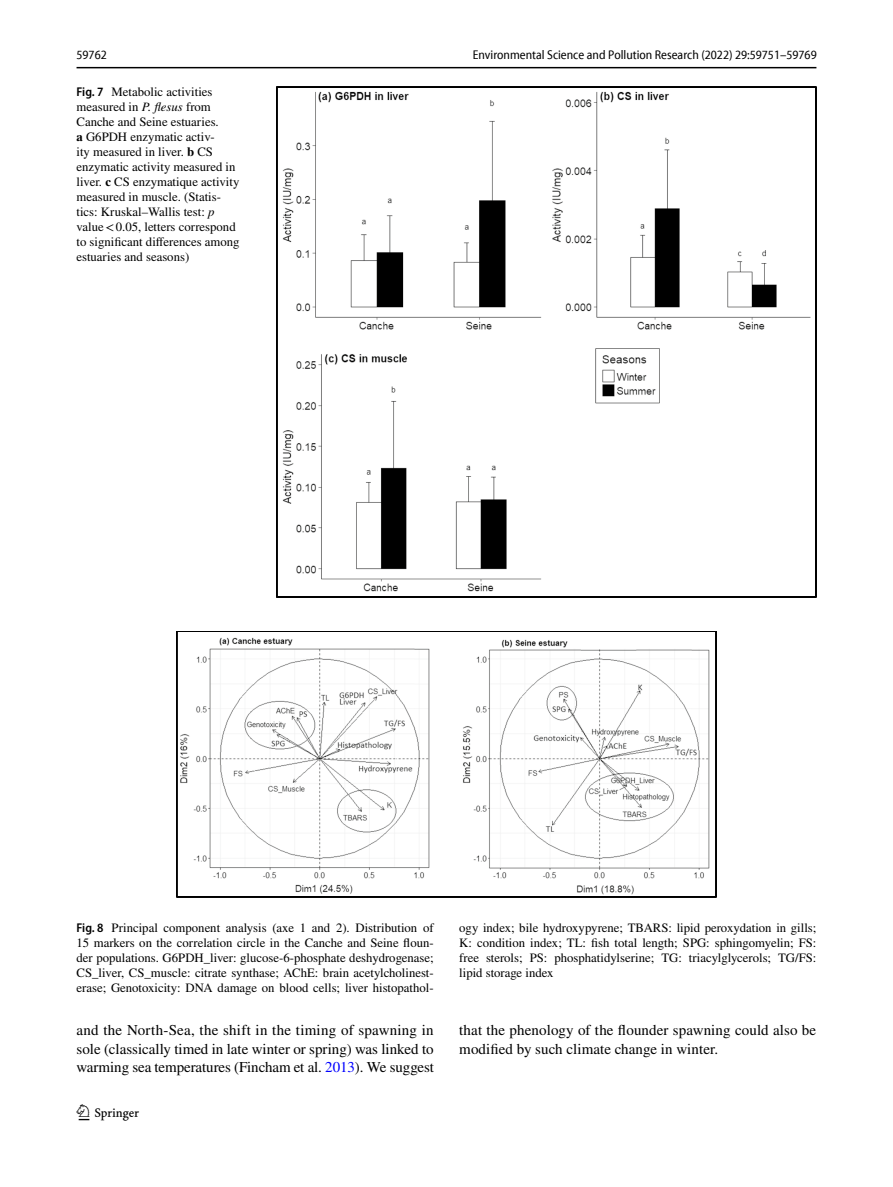
<style>
.page{position:relative;width:893px;height:1187px;background:#fff}
.page>*{position:absolute;margin:0;border:0;box-sizing:border-box;transform-origin:0 0}
.t1{font:22.5px "Springnew Regular 2";color:#000}
.t2{font:15px/18.8px "STIX";letter-spacing:.005em;color:#000;text-align:justify}
.t3{font:12.75px/15px "STIX";color:#000;text-align:justify}
.t4{font:semi-condensed 12.75px "Myriad Pro Unic";color:#000}
.s1{font-family:"Myriad Pro";font-weight:600;font-stretch:semi-condensed}
.s2{font-style:italic}
.s3{font-weight:700}
.s4{color:#00f}
</style>
<div class="page">
<hr style="left:77px;top:67px;width:739px;height:1px;background:#000">
<svg style="left:276px;top:87px;width:540px;height:510px"></svg>
<svg style="left:176px;top:631px;width:540px;height:266px"></svg>
<p class="t4" style="left:76px;top:50px;width:32px">59762</p>
<p class="t4" style="left:473px;top:50px;width:346px">Environmental Science and Pollution Research (2022) 29:59751–59769</p>
<p class="t3" style="left:77px;top:85px;width:165px;text-align:left"><span class="s1">Fig. 7</span> Metabolic activities measured in <span class="s2">P. flesus</span> from<br>Canche and Seine estuaries.<br><span class="s3">a</span> G6PDH enzymatic activ-<br>ity measured in liver. <span class="s3">b</span> CS enzymatic activity measured in liver. <span class="s3">c</span> CS enzymatique activity measured in muscle. (Statis&shy;tics: Kruskal–Wallis test: <span class="s2">p </span>value&lt;0.05, letters correspond to significant differences among estuaries and seasons)</p>
<p class="t3" style="left:77px;top:921px;width:359px"><span class="s1">Fig. 8</span> Principal component analysis (axe 1 and 2). Distribution of 15 markers on the correlation circle in the Canche and Seine floun&shy;der populations. G6PDH_liver: glucose-6-phosphate deshydrogenase; CS_liver, CS_muscle: citrate synthase; AChE: brain acetylcholinest&shy;erase; Genotoxicity: DNA damage on blood cells; liver histopathol-</p>
<p class="t3" style="left:459px;top:921px;width:359px">ogy index; bile hydroxypyrene; TBARS: lipid peroxydation in gills; K: condition index; TL: fish total length; SPG: sphingomyelin; FS: free sterols; PS: phosphatidylserine; TG: triacylglycerols; TG/FS: lipid storage index</p>
<p class="t2" style="left:77px;top:1021px;width:359px">and the North-Sea, the shift in the timing of spawning in sole (classically timed in late winter or spring) was linked to warming sea temperatures (Fincham et al. <span class="s4">2013</span>). We suggest</p>
<p class="t2" style="left:459px;top:1021px;width:358px">that the phenology of the flounder spawning could also be modified by such climate change in winter.</p>
<h1 class="t1" style="left:79px;top:1104px;width:62px">1 3</h1>
</div>
